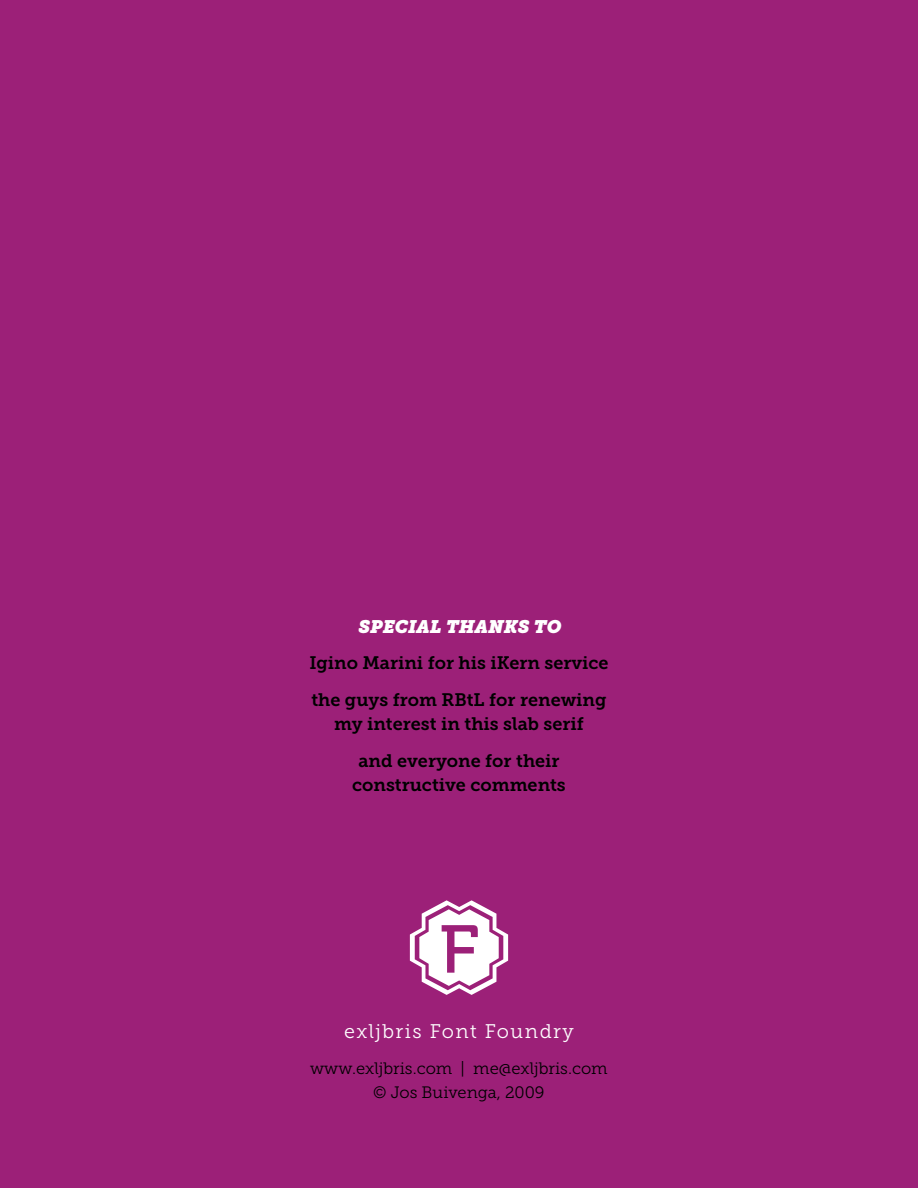
<style>
.page{position:relative;width:918px;height:1188px;background:#9c2078}
.page>*{position:absolute;margin:0;border:0;box-sizing:border-box;transform-origin:0 0}
.t1{font:19.65px "Museo Slab 300";letter-spacing:.075em;color:#fff}
.t2{font:18px/36.8px "Museo Slab 700";color:#000}
.t3{font:italic 18px "Museo Slab 1000";color:#fff}
.t4{font:16.5px/24px "Museo Slab 300";color:#000;text-align:center}
</style>
<div class="page">
<svg style="left:410px;top:900px;width:98px;height:95px"></svg>
<p class="t3" style="left:358px;top:616px;width:190px">SPECIAL THANKS TO</p>
<p class="t2" style="left:309px;top:645px;width:301px">Igino Marini for his iKern service the guys from RBtL for renewing</p>
<p class="t2" style="left:334px;top:706px;width:251px;text-align:center">my interest in this slab serif and everyone for their</p>
<p class="t2" style="left:352px;top:766px;width:215px">constructive comments</p>
<p class="t1" style="left:344px;top:1021px;width:231px">exljbris Font Foundry</p>
<p class="t4" style="left:310px;top:1056px;width:299px">www.exljbris.com | me@exljbris.com © Jos Buivenga, 2009</p>
</div>
